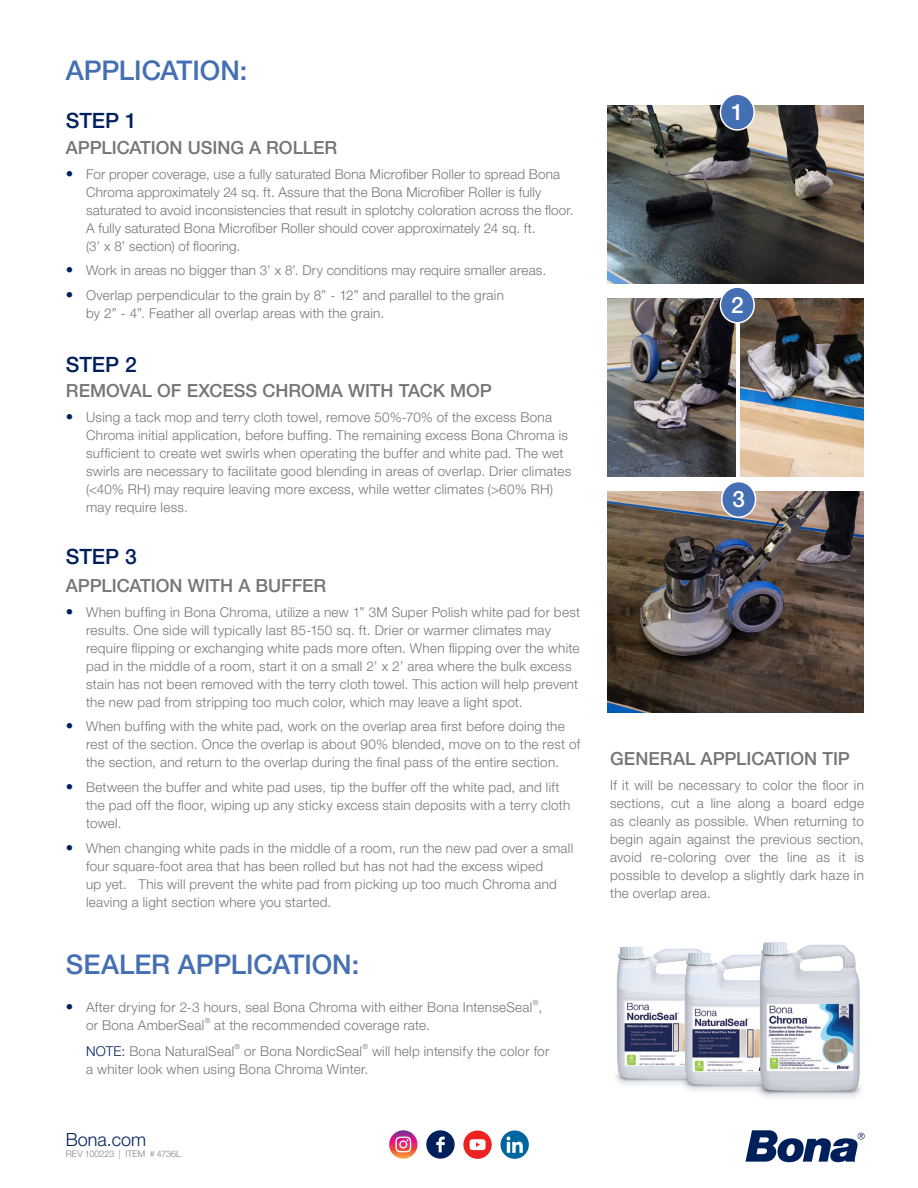
<style>
.page{position:relative;width:918px;height:1188px;background:#fff}
.page>*{position:absolute;margin:0;border:0;box-sizing:border-box;transform-origin:0 0}
.t1{font:500 27px "Helvetica Neue LT Pro";letter-spacing:-.005em;color:#446fb2}
.t2{font:500 22.5px "Helvetica Neue LT Pro";color:#fff}
.t3{font:500 21px "Helvetica Neue LT Pro";color:#00205b}
.t4{font:500 18px "Helvetica Neue LT Pro";color:#747676}
.t5{font:300 18px "Helvetica Neue LT Pro";color:#00205b}
.t6{font:300 13.5px/18px "Helvetica Neue LT Pro";letter-spacing:.02em;color:#747676}
.t7{font:300 9px "Helvetica Neue LT Pro";color:#808285}
.t8{font:300 7.05px "Helvetica Neue LT Pro";color:#747676}
.s1{font-size:15px;color:#00205b}
.s2{color:#00205b}
</style>
<div class="page">
<img style="left:607px;top:299px;width:129px;height:178px">
<img style="left:740px;top:299px;width:124px;height:178px">
<img style="left:608px;top:105px;width:256px;height:179px">
<img style="left:616px;top:947px;width:62px;height:138px">
<img style="left:678px;top:948px;width:74px;height:143px">
<img style="left:752px;top:942px;width:109px;height:156px">
<svg style="left:746px;top:1130px;width:119px;height:32px"></svg>
<img style="left:608px;top:492px;width:256px;height:220px">
<svg style="left:389px;top:1130px;width:28px;height:29px"></svg>
<svg style="left:395px;top:1137px;width:16px;height:15px"></svg>
<div style="left:426px;top:1130px;width:29px;height:29px;background:#00205b;border-radius:50%"></div>
<svg style="left:436px;top:1137px;width:9px;height:15px"></svg>
<div style="left:463px;top:1131px;width:29px;height:28px;background:#ee2123;border-radius:50%"></div>
<svg style="left:470px;top:1139px;width:16px;height:11px"></svg>
<div style="left:501px;top:1131px;width:28px;height:28px;background:#0066a0;border-radius:50%"></div>
<svg style="left:507px;top:1137px;width:16px;height:16px"></svg>
<div style="left:720px;top:94px;width:34px;height:36px;background:#446fb2;border-radius:50%"></div>
<div style="left:720px;top:94px;width:35px;height:37px;border:2px solid #fff;border-radius:50%"></div>
<div style="left:720px;top:287px;width:34px;height:36px;background:#446fb2;border-radius:50%"></div>
<div style="left:720px;top:286px;width:35px;height:38px;border:2px solid #fff;border-radius:50%"></div>
<div style="left:722px;top:482px;width:34px;height:35px;background:#446fb2;border-radius:50%"></div>
<div style="left:721px;top:481px;width:35px;height:37px;border:2px solid #fff;border-radius:50%"></div>
<h1 class="t1" style="left:66px;top:54px;width:183px">APPLICATION:</h1>
<h3 class="t3" style="left:66px;top:107px;width:72px">STEP 1</h3>
<h3 class="t4" style="left:66px;top:137px;width:273px">APPLICATION USING A ROLLER</h3>
<p class="t6" style="left:86px;top:164px;width:489px;text-indent:-20px"><span class="s1">•</span> For proper coverage, use a fully saturated Bona Microfiber Roller to spread Bona Chroma approximately 24 sq. ft. Assure that the Bona Microfiber Roller is fully saturated to avoid inconsistencies that result in splotchy coloration across the floor.<br>A fully saturated Bona Microfiber Roller should cover approximately 24 sq. ft.<br>(3’ x 8’ section) of flooring.</p>
<p class="t6" style="left:66px;top:261px;width:482px"><span class="s1">•</span> Work in areas no bigger than 3’ x 8’. Dry conditions may require smaller areas.</p>
<p class="t6" style="left:86px;top:286px;width:419px;text-indent:-20px"><span class="s1">•</span> Overlap perpendicular to the grain by 8” - 12” and parallel to the grain by 2” - 4”. Feather all overlap areas with the grain.</p>
<h3 class="t3" style="left:66px;top:352px;width:72px">STEP 2</h3>
<h3 class="t4" style="left:66px;top:380px;width:428px">REMOVAL OF EXCESS CHROMA WITH TACK MOP</h3>
<p class="t6" style="left:86px;top:407px;width:487px;text-indent:-20px"><span class="s1">•</span> Using a tack mop and terry cloth towel, remove 50%-70% of the excess Bona Chroma initial application, before buffing. The remaining excess Bona Chroma is sufficient to create wet swirls when operating the buffer and white pad. The wet swirls are necessary to facilitate good blending in areas of overlap. Drier climates (&lt;40% RH) may require leaving more excess, while wetter climates (&gt;60% RH) may require less.</p>
<h3 class="t3" style="left:66px;top:544px;width:72px">STEP 3</h3>
<h3 class="t4" style="left:66px;top:575px;width:262px">APPLICATION WITH A BUFFER</h3>
<p class="t6" style="left:86px;top:602px;width:495px;text-indent:-20px"><span class="s1">•</span> When buffing in Bona Chroma, utilize a new 1” 3M Super Polish white pad for best results. One side will typically last 85-150 sq. ft. Drier or warmer climates may require flipping or exchanging white pads more often. When flipping over the white pad in the middle of a room, start it on a small 2’ x 2’ area where the bulk excess stain has not been removed with the terry cloth towel. This action will help prevent the new pad from stripping too much color, which may leave a light spot.</p>
<p class="t6" style="left:86px;top:717px;width:496px;text-indent:-20px"><span class="s1">•</span> When buffing with the white pad, work on the overlap area first before doing the rest of the section. Once the overlap is about 90% blended, move on to the rest of the section, and return to the overlap during the final pass of the entire section.</p>
<p class="t6" style="left:86px;top:778px;width:486px;text-indent:-20px"><span class="s1">•</span> Between the buffer and white pad uses, tip the buffer off the white pad, and lift the pad off the floor, wiping up any sticky excess stain deposits with a terry cloth towel.</p>
<p class="t6" style="left:86px;top:839px;width:489px;text-indent:-20px"><span class="s1">•</span> When changing white pads in the middle of a room, run the new pad over a small four square-foot area that has been rolled but has not had the excess wiped<br>up yet. This will prevent the white pad from picking up too much Chroma and leaving a light section where you started.</p>
<h1 class="t1" style="left:66px;top:948px;width:295px">SEALER APPLICATION:</h1>
<p class="t6" style="left:66px;top:998px;width:478px"><span class="s1">•</span> After drying for 2-3 hours, seal Bona Chroma with either Bona IntenseSeal ,</p>
<p class="t8" style="left:533px;top:998px;width:7px">®</p>
<p class="t6" style="left:86px;top:1016px;width:120px">or Bona AmberSeal</p>
<p class="t8" style="left:205px;top:1016px;width:7px">®</p>
<p class="t6" style="left:86px;top:1012px;width:345px;line-height:25.5px;text-indent:128px">at the recommended coverage rate.<br><span class="s2">NOTE:</span> Bona NaturalSeal</p>
<p class="t8" style="left:235px;top:1042px;width:7px">®</p>
<p class="t6" style="left:244px;top:1042px;width:119px">or Bona NordicSeal</p>
<p class="t8" style="left:362px;top:1042px;width:7px">®</p>
<p class="t6" style="left:372px;top:1042px;width:179px">will help intensify the color for</p>
<p class="t6" style="left:86px;top:1060px;width:284px">a whiter look when using Bona Chroma Winter.</p>
<h3 class="t5" style="left:66px;top:1129px;width:82px">Bona.com</h3>
<p class="t7" style="left:66px;top:1148px;width:117px">REV 100223 | ITEM # 4736L</p>
<h2 class="t2" style="left:731px;top:99px;width:14px">1</h2>
<h2 class="t2" style="left:731px;top:292px;width:14px">2</h2>
<h2 class="t2" style="left:732px;top:486px;width:14px">3</h2>
<h3 class="t4" style="left:610px;top:748px;width:241px">GENERAL APPLICATION TIP</h3>
<p class="t6" style="left:610px;top:776px;width:255px;text-align:justify">If it will be necessary to color the floor in sections, cut a line along a board edge as cleanly as possible. When returning to begin again against the previous section, avoid re-coloring over the line as it is possible to develop a slightly dark haze in the overlap area.</p>
</div>
